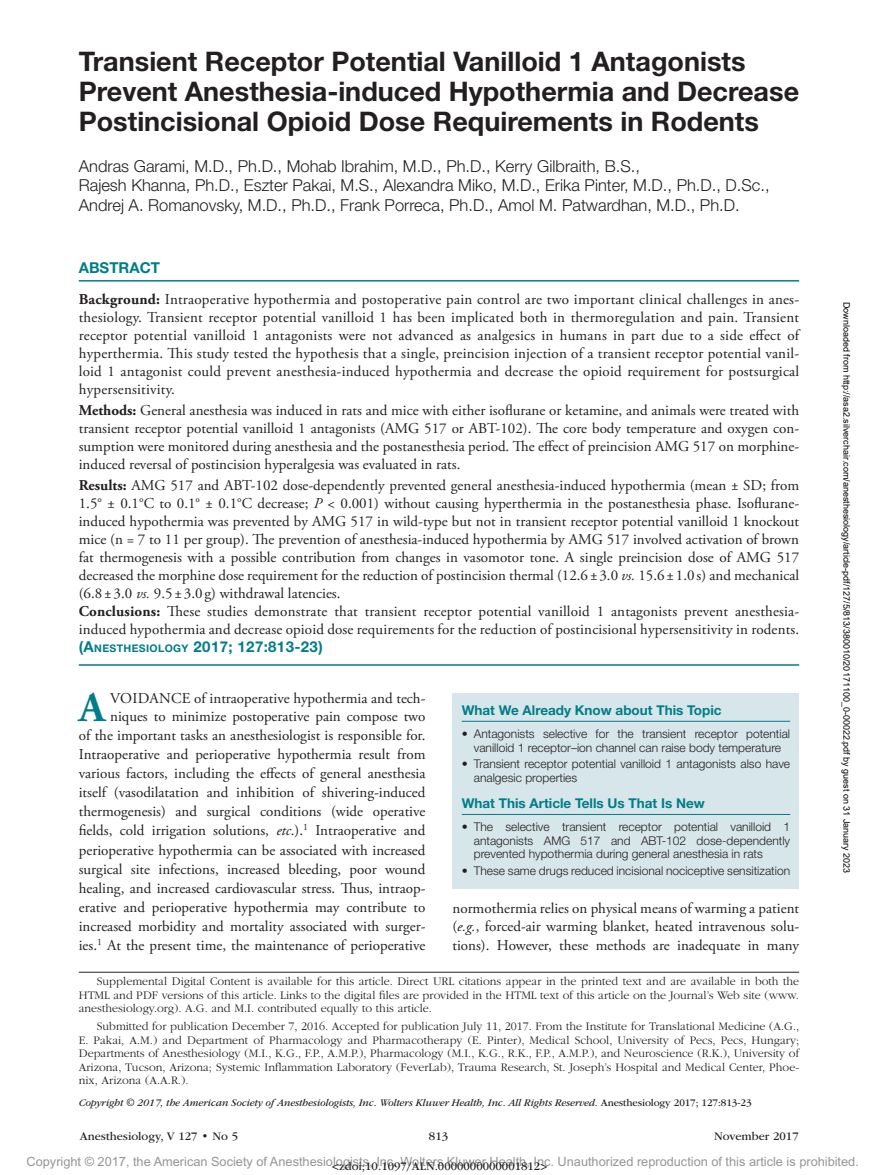
<style>
.page{position:relative;width:878px;height:1175px;background:#fff}
.page>*{position:absolute;margin:0;border:0;box-sizing:border-box;transform-origin:0 0}
.t1{font:700 42.15px "Adobe Garamond Pro";color:#007d88}
.t2{font:700 27px/30px "Helvetica Neue LT Std";color:#231f20}
.t3{font:300 16.5px/19.5px "Helvetica Neue LT Std";color:#231f20}
.t4{font:15px/18px "Adobe Garamond Pro";color:#231f20;text-align:justify}
.t5{font:700 15px "Helvetica Neue LT Std";letter-spacing:.025em;color:#007d88}
.t6{font:700 15px "Helvetica Neue LT Std";color:#007d88}
.t7{font:700 13.5px "Helvetica Neue LT Std";color:#007d88}
.t8{font:12.75px "Arial MT Std";color:#939598}
.t9{font:300 12px/13.5px "ITC Garamond Std";color:#231f20;text-align:justify}
.t10{font:300 12px/13.5px "Helvetica Neue LT Std";color:#231f20;text-align:center}
.t11{font:12px "ITC Garamond Std";color:#231f20}
.t12{font:italic 10.5px "ITC Garamond Std";letter-spacing:-.01em;color:#231f20}
.t13{font:9px "Arial";color:#000}
.s1{font-weight:700}
.s2{font-style:italic}
.s3{font-size:10.5px}
.s4{font-style:normal}
</style>
<div class="page">
<div style="left:452px;top:693px;width:347px;height:195px;background:#d6e6ea"></div>
<hr style="left:462px;top:721px;width:328px;height:1px;background:#007d88">
<hr style="left:462px;top:814px;width:328px;height:1px;background:#007d88">
<hr style="left:79px;top:280px;width:720px;height:1px;background:#007d88">
<hr style="left:79px;top:664px;width:720px;height:1px;background:#007d88">
<hr style="left:79px;top:971px;width:720px;height:1px;background:#231f20">
<h2 class="t2" style="left:79px;top:46px;width:721px">Transient Receptor Potential Vanilloid 1 Antagonists<br>Prevent Anesthesia-induced Hypothermia and Decrease<br>Postincisional Opioid Dose Requirements in Rodents</h2>
<p class="t3" style="left:79px;top:156px;width:692px">Andras Garami, M.D., Ph.D., Mohab Ibrahim, M.D., Ph.D., Kerry Gilbraith, B.S.,<br>Rajesh Khanna, Ph.D., Eszter Pakai, M.S., Alexandra Miko, M.D., Erika Pinter, M.D., Ph.D., D.Sc.,<br>Andrej A. Romanovsky, M.D., Ph.D., Frank Porreca, Ph.D., Amol M. Patwardhan, M.D., Ph.D.</p>
<p class="t6" style="left:79px;top:258px;width:83px">ABSTRACT</p>
<p class="t4" style="left:79px;top:291px;width:722px"><span class="s1">Background:</span> Intraoperative hypothermia and postoperative pain control are two important clinical challenges in anes&shy;thesiology. Transient receptor potential vanilloid 1 has been implicated both in thermoregulation and pain. Transient receptor potential vanilloid 1 antagonists were not advanced as analgesics in humans in part due to a side effect of hyperthermia. This study tested the hypothesis that a single, preincision injection of a transient receptor potential vanil&shy;loid 1 antagonist could prevent anesthesia-induced hypothermia and decrease the opioid requirement for postsurgical hypersensitivity.</p>
<p class="t4" style="left:79px;top:402px;width:722px"><span class="s1">Methods:</span> General anesthesia was induced in rats and mice with either isoflurane or ketamine, and animals were treated with transient receptor potential vanilloid 1 antagonists (AMG 517 or ABT-102). The core body temperature and oxygen con&shy;sumption were monitored during anesthesia and the postanesthesia period. The effect of preincision AMG 517 on morphine&shy;induced reversal of postincision hyperalgesia was evaluated in rats.</p>
<p class="t4" style="left:79px;top:477px;width:722px;text-align:left"><span class="s1">Results:</span> AMG 517 and ABT-102 dose-dependently prevented general anesthesia-induced hypothermia (mean ± SD; from 1.5° ± 0.1°C to 0.1° ± 0.1°C decrease; <span class="s2">P</span> &lt; 0.001) without causing hyperthermia in the postanesthesia phase. Isoflurane&shy;induced hypothermia was prevented by AMG 517 in wild-type but not in transient receptor potential vanilloid 1 knockout mice (n = 7 to 11 per group). The prevention of anesthesia-induced hypothermia by AMG 517 involved activation of brown fat thermogenesis with a possible contribution from changes in vasomotor tone. A single preincision dose of AMG 517 decreased the morphine dose requirement for the reduction of postincision thermal (12.6 ±3.0 <span class="s2">vs.</span> 15.6±1.0s) and mechanical (6.8±3.0 <span class="s2">vs.</span> 9.5 ± 3.0 g) withdrawal latencies.<br><span class="s1">Conclusions:</span> These studies demonstrate that transient receptor potential vanilloid 1 antagonists prevent anesthesia&shy;induced hypothermia and decrease opioid dose requirements for the reduction of postincisional hypersensitivity in rodents.</p>
<p class="t5" style="left:79px;top:637px;width:245px">(A<span class="s3">NESTHESIOLOGY</span> 2017; 127:813-23)</p>
<p class="t4" style="left:79px;top:689px;width:348px;line-height:19px;text-align:right">VOIDANCE of intraoperative hypothermia and tech&shy;niques to minimize postoperative pain compose two<br>of the important tasks an anesthesiologist is responsible for.<br>Intraoperative and perioperative hypothermia result from various factors, including the effects of general anesthesia itself (vasodilatation and inhibition of shivering-induced thermogenesis) and surgical conditions (wide operative fields, cold irrigation solutions, <span class="s2">etc</span>.).<sup>1</sup> Intraoperative and perioperative hypothermia can be associated with increased surgical site infections, increased bleeding, poor wound healing, and increased cardiovascular stress. Thus, intraop&shy;erative and perioperative hypothermia may contribute to increased morbidity and mortality associated with surger&shy;ies.<sup>1</sup> At the present time, the maintenance of perioperative</p>
<h1 class="t1" style="left:79px;top:683px;width:28px">A</h1>
<p class="t7" style="left:462px;top:701px;width:261px">What We Already Know about This Topic</p>
<p class="t10" style="left:462px;top:727px;width:330px">• Antagonists selective for the transient receptor potential vanilloid 1 receptor–ion channel can raise body temperature</p>
<p class="t10" style="left:474px;top:757px;width:318px;text-align:left;text-indent:-12px">• Transient receptor potential vanilloid 1 antagonists also have analgesic properties</p>
<p class="t7" style="left:462px;top:794px;width:244px">What This Article Tells Us That Is New</p>
<p class="t10" style="left:474px;top:820px;width:318px;text-align:justify;text-indent:-12px">• The selective transient receptor potential vanilloid 1 antagonists AMG 517 and ABT-102 dose-dependently prevented hypothermia during general anesthesia in rats</p>
<p class="t10" style="left:462px;top:863px;width:330px">• These same drugs reduced incisional nociceptive sensitization</p>
<p class="t4" style="left:452px;top:899px;width:348px;line-height:18.5px">normothermia relies on physical means of warming a patient (<span class="s2">e.g.</span>, forced-air warming blanket, heated intravenous solu&shy;tions). However, these methods are inadequate in many</p>
<p class="t9" style="left:79px;top:975px;width:722px;text-indent:18px">Supplemental Digital Content is available for this article. Direct URL citations appear in the printed text and are available in both the HTML and PDF versions of this article. Links to the digital files are provided in the HTML text of this article on the Journal’s Web site (www. anesthesiology.org). A.G. and M.I. contributed equally to this article.</p>
<p class="t9" style="left:79px;top:1020px;width:722px;text-indent:18px">Submitted for publication December 7, 2016. Accepted for publication July 11, 2017. From the Institute for Translational Medicine (A.G., E. Pakai, A.M.) and Department of Pharmacology and Pharmacotherapy (E. Pinter), Medical School, University of Pecs, Pecs, Hungary; Departments of Anesthesiology (M.I., K.G., F.P., A.M.P.), Pharmacology (M.I., K.G., R.K., F.P., A.M.P.), and Neuroscience (R.K.), University of Arizona, Tucson, Arizona; Systemic Inflammation Laboratory (FeverLab), Trauma Research, St. Joseph’s Hospital and Medical Center, Phoe&shy;nix, Arizona (A.A.R.).</p>
<p class="t12" style="left:79px;top:1096px;width:674px">Copyright © 2017, the American Society of Anesthesiologists, Inc. Wolters Kluwer Health, Inc. All Rights Reserved. <span class="s4">Anesthesiology 2017; 127:813-23</span></p>
<p class="t11" style="left:80px;top:1130px;width:160px">Anesthesiology, V 127 • No 5</p>
<p class="t11" style="left:429px;top:1130px;width:21px">813</p>
<p class="t11" style="left:714px;top:1130px;width:86px">November 2017</p>
<p class="t13" style="left:850px;top:302px;width:573px;rotate:90deg">Downloaded from http://asa2.silverchair.com/anesthesiology/article-pdf/127/5/813/380010/20171100_0-00022.pdf by guest on 31 January 2023</p>
<p class="t8" style="left:27px;top:1154px;width:833px">Copyright © 2017, the American Society of Anesthesiologists, Inc. Wolters Kluwer Health, Inc. Unauthorized reproduction of this article is prohibited.</p>
<p class="t11" style="left:332px;top:1159px;width:216px">&lt;zdoi;10.1097/ALN.0000000000001812&gt;</p>
</div>
